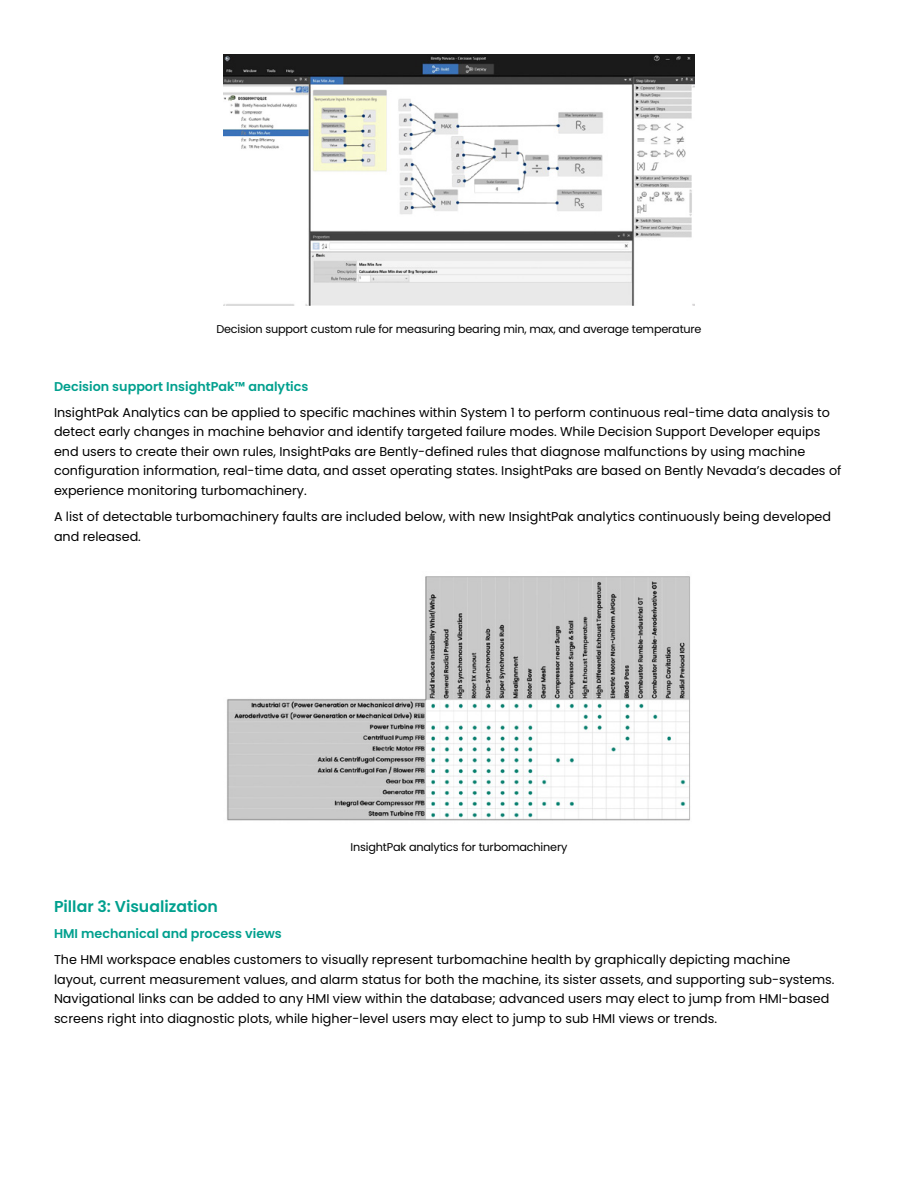
<style>
.page{position:relative;width:918px;height:1188px;background:#fff}
.page>*{position:absolute;margin:0;border:0;box-sizing:border-box;transform-origin:0 0}
.t1{font:600 15.75px "Poppins";color:#00a08e}
.t2{font:12.75px/19.5px "Poppins";color:#000}
.t3{font:600 12.75px "Poppins";color:#00a08e}
.t4{font:11.25px "Poppins";letter-spacing:-.015em;color:#000}
</style>
<div class="page">
<img style="left:224px;top:54px;width:470px;height:251px">
<img style="left:227px;top:576px;width:463px;height:245px">
<p class="t4" style="left:216px;top:323px;width:487px">Decision support custom rule for measuring bearing min, max, and average temperature</p>
<p class="t3" style="left:54px;top:379px;width:256px">Decision support InsightPak™ analytics</p>
<p class="t2" style="left:54px;top:403px;width:789px">InsightPak Analytics can be applied to specific machines within System 1 to perform continuous real-time data analysis to detect early changes in machine behavior and identify targeted failure modes. While Decision Support Developer equips end users to create their own rules, InsightPaks are Bently-defined rules that diagnose malfunctions by using machine configuration information, real-time data, and asset operating states. InsightPaks are based on Bently Nevada’s decades of experience monitoring turbomachinery.</p>
<p class="t2" style="left:54px;top:507px;width:779px">A list of detectable turbomachinery faults are included below, with new InsightPak analytics continuously being developed and released.</p>
<p class="t4" style="left:351px;top:841px;width:218px">InsightPak analytics for turbomachinery</p>
<p class="t1" style="left:54px;top:897px;width:166px">Pillar 3: Visualization</p>
<p class="t3" style="left:54px;top:926px;width:229px">HMI mechanical and process views</p>
<p class="t2" style="left:54px;top:950px;width:782px">The HMI workspace enables customers to visually represent turbomachine health by graphically depicting machine layout, current measurement values, and alarm status for both the machine, its sister assets, and supporting sub-systems.<br>Navigational links can be added to any HMI view within the database; advanced users may elect to jump from HMI-based screens right into diagnostic plots, while higher-level users may elect to jump to sub HMI views or trends.</p>
</div>
